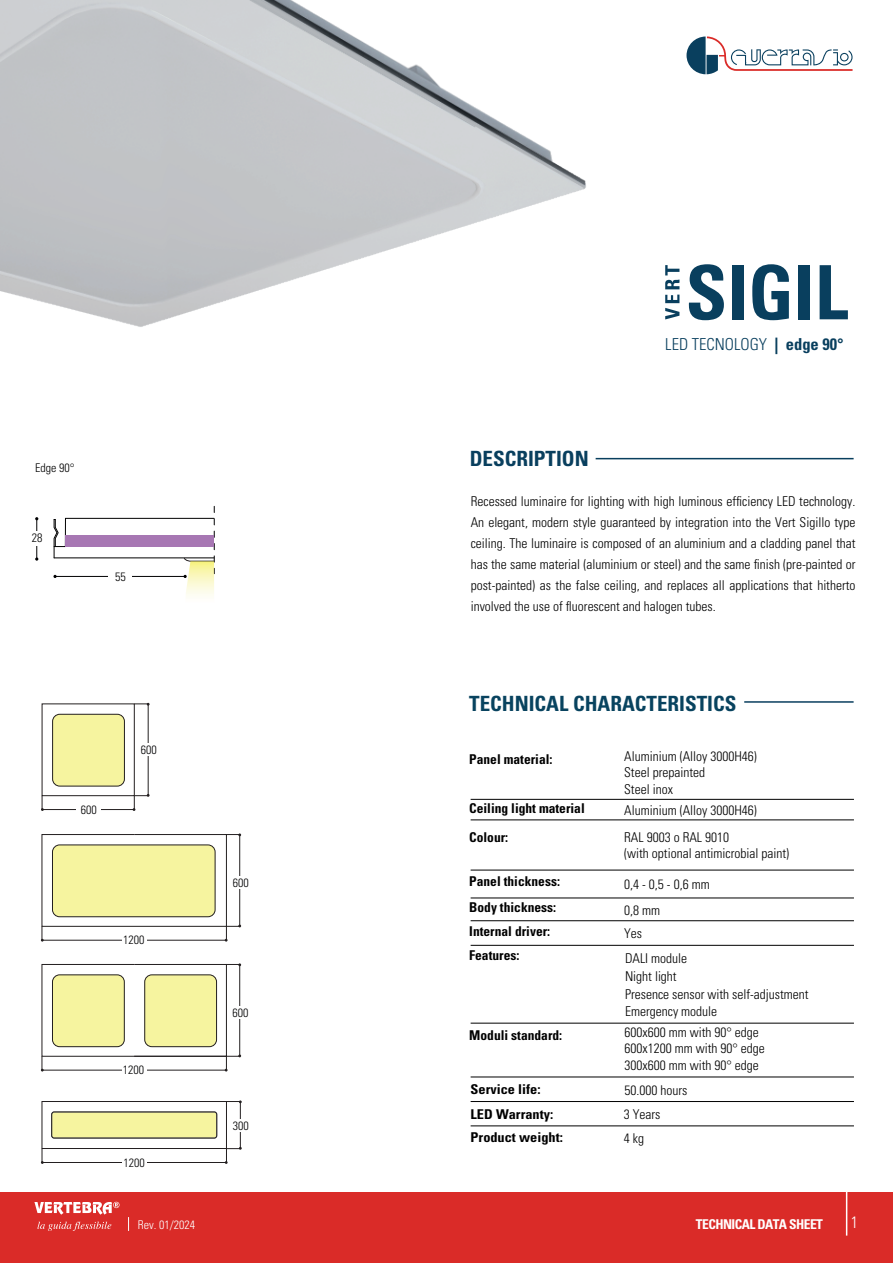
<style>
.page{position:relative;width:893px;height:1263px;background:#fff}
.page>*{position:absolute;margin:0;border:0;box-sizing:border-box;transform-origin:0 0}
.t1{font:700 condensed 75px "Univers LT Std";color:#093f5e}
.t2{font:700 condensed 21px "Univers LT Std";color:#08435f}
.t3{font:700 condensed 21px "Univers LT Std";color:#093f5e}
.t4{font:300 condensed 16.5px "Univers LT Std";color:#093f5e}
.t5{font:300 condensed 16.5px "Univers LT Std";color:#fff}
.t6{font:300 condensed 13.5px/21px "Univers LT Std";color:#000001}
.t7{font:700 condensed 13.5px/24.8px "Univers LT Std";color:#000001}
.t8{font:700 condensed 13.5px/25.2px "Univers LT Std";color:#000001;scale:1.06 1}
.t9{font:700 condensed 13.5px "Univers LT Std";letter-spacing:-.04em;color:#fff}
.t10{font:300 condensed 12.15px "Univers LT Std";color:#000001}
.t11{font:300 condensed 12px "Univers LT Std";color:#000002}
.t12{font:300 condensed 12px "Univers LT Std";color:#fff}
.t13{font:300 condensed 12px "Univers LT Std";color:#000001}
.s1{font-weight:700}
</style>
<div class="page">
<img style="left:0;top:0;width:586px;height:327px">
<hr style="left:37px;top:519px;width:1px;height:40px;background:#000002">
<div style="left:31px;top:532px;width:9px;height:14px;background:#fff"></div>
<svg style="left:665px;top:265px;width:14px;height:54px"></svg>
<div style="left:0;top:1193px;width:893px;height:70px;background:#da2b28"></div>
<svg style="left:34px;top:1202px;width:85px;height:13px"></svg>
<svg style="left:37px;top:1221px;width:74px;height:10px"></svg>
<hr style="left:846px;top:1192px;width:1px;height:43px;background:#fff">
<svg style="left:686px;top:36px;width:166px;height:38px"></svg>
<svg style="left:53px;top:506px;width:162px;height:90px"></svg>
<svg style="left:128px;top:1217px;width:1px;height:14px"></svg>
<hr style="left:596px;top:458px;width:258px;height:1px;background:#093f5e">
<hr style="left:744px;top:701px;width:110px;height:2px;background:#093f5e">
<hr style="left:471px;top:799px;width:383px;height:1px;background:#000001">
<hr style="left:471px;top:1023px;width:383px;height:1px;background:#000001">
<hr style="left:471px;top:898px;width:383px;height:1px;background:#000001">
<hr style="left:471px;top:945px;width:383px;height:1px;background:#000001">
<hr style="left:471px;top:920px;width:383px;height:1px;background:#000001">
<hr style="left:471px;top:870px;width:383px;height:1px;background:#000001">
<hr style="left:471px;top:820px;width:383px;height:1px;background:#000001">
<hr style="left:471px;top:1125px;width:383px;height:1px;background:#000001">
<hr style="left:471px;top:1101px;width:383px;height:1px;background:#000001">
<hr style="left:471px;top:1077px;width:383px;height:1px;background:#000001">
<div style="left:42px;top:1101px;width:185px;height:48px;background:#fff;border:1px solid #231f20"></div>
<svg style="left:51px;top:1111px;width:166px;height:27px;background:#e5e397"></svg>
<div style="left:53px;top:714px;width:71px;height:72px;background:#f6f49f"></div>
<div style="left:52px;top:714px;width:73px;height:72px;border:1px solid #231f20;border-radius:7px"></div>
<hr style="left:42px;top:1162px;width:184px;height:1px;background:#231f20">
<svg style="left:41px;top:1148px;width:3px;height:16px"></svg>
<hr style="left:42px;top:809px;width:92px;height:1px;background:#231f20">
<svg style="left:41px;top:796px;width:3px;height:15px"></svg>
<hr style="left:240px;top:1102px;width:1px;height:46px;background:#231f20">
<svg style="left:225px;top:1147px;width:17px;height:17px"></svg>
<svg style="left:227px;top:1100px;width:15px;height:3px"></svg>
<hr style="left:148px;top:704px;width:1px;height:91px;background:#231f20">
<svg style="left:133px;top:794px;width:17px;height:17px"></svg>
<svg style="left:134px;top:703px;width:16px;height:3px"></svg>
<div style="left:122px;top:1157px;width:24px;height:11px;background:#fff"></div>
<div style="left:76px;top:804px;width:24px;height:11px;background:#fff"></div>
<div style="left:143px;top:744px;width:10px;height:12px;background:#fff"></div>
<div style="left:235px;top:1119px;width:11px;height:12px;background:#fff"></div>
<svg style="left:41px;top:963px;width:200px;height:108px"></svg>
<div style="left:235px;top:1006px;width:10px;height:12px;background:#fff"></div>
<svg style="left:41px;top:833px;width:200px;height:108px"></svg>
<div style="left:235px;top:876px;width:10px;height:12px;background:#fff"></div>
<p class="t13" style="left:35px;top:461px;width:41px">Edge 90°</p>
<p class="t10" style="left:32px;top:531px;width:12px">28</p>
<p class="t10" style="left:115px;top:569px;width:12px">55</p>
<p class="t11" style="left:81px;top:802px;width:17px">600</p>
<p class="t11" style="left:141px;top:743px;width:17px">600</p>
<p class="t11" style="left:123px;top:933px;width:23px">1200</p>
<p class="t11" style="left:123px;top:1063px;width:23px">1200</p>
<p class="t11" style="left:123px;top:1155px;width:23px">1200</p>
<p class="t12" style="left:138px;top:1217px;width:59px">Rev. 01/2024</p>
<p class="t11" style="left:233px;top:875px;width:17px">600</p>
<p class="t11" style="left:232px;top:1005px;width:17px">600</p>
<p class="t11" style="left:233px;top:1118px;width:17px">300</p>
<h1 class="t1" style="left:686px;top:247px;width:164px">SIGIL</h1>
<h2 class="t3" style="left:470px;top:445px;width:121px">DESCRIPTION</h2>
<p class="t4" style="left:665px;top:335px;width:180px">LED TECNOLOGY <span class="s1">| edge 90°</span></p>
<p class="t6" style="left:471px;top:490px;width:386px;text-align:justify">Recessed luminaire for lighting with high luminous efficiency LED technology.<br>An elegant, modern style guaranteed by integration into the Vert Sigillo type ceiling. The luminaire is composed of an aluminium and a cladding panel that has the same material (aluminium or steel) and the same finish (pre-painted or post-painted) as the false ceiling, and replaces all applications that hitherto involved the use of fluorescent and halogen tubes.</p>
<h2 class="t2" style="left:469px;top:690px;width:269px">TECHNICAL CHARACTERISTICS</h2>
<p class="t7" style="left:469px;top:746px;width:85px">Panel material:</p>
<p class="t6" style="left:624px;top:748px;width:134px;line-height:16.5px">Aluminium (Alloy 3000H46)<br>Steel prepainted<br>Steel inox</p>
<p class="t7" style="left:469px;top:796px;width:117px">Ceiling light material</p>
<p class="t6" style="left:624px;top:800px;width:134px">Aluminium (Alloy 3000H46)</p>
<p class="t7" style="left:469px;top:825px;width:41px">Colour:</p>
<p class="t7" style="left:469px;top:869px;width:92px">Panel thickness:<br>Body thickness:<br>Internal driver:<br>Features:</p>
<p class="t6" style="left:624px;top:829px;width:166px;line-height:16.2px">RAL 9003 o RAL 9010<br>(with optional antimicrobial paint)</p>
<p class="t6" style="left:624px;top:874px;width:87px">0,4 - 0,5 - 0,6 mm</p>
<p class="t6" style="left:624px;top:899px;width:37px">0,8 mm</p>
<p class="t6" style="left:624px;top:921px;width:65px;line-height:24.3px">Yes<br>DALI module</p>
<p class="t6" style="left:625px;top:967px;width:185px;line-height:17.7px">Night light<br>Presence sensor with self-adjustment<br>Emergency module</p>
<p class="t7" style="left:469px;top:1023px;width:94px">Moduli standard:</p>
<p class="t6" style="left:625px;top:1024px;width:142px;line-height:16.2px">600x600 mm with 90° edge<br>600x1200 mm with 90° edge<br>300x600 mm with 90° edge</p>
<p class="t8" style="left:471px;top:1077px;width:79px">Service life:<br>LED Warranty:</p>
<p class="t8" style="left:471px;top:1124px;width:88px">Product weight:</p>
<p class="t6" style="left:624px;top:1077px;width:65px;line-height:24.8px">50.000 hours<br>3 Years</p>
<p class="t6" style="left:624px;top:1128px;width:22px">4 kg</p>
<p class="t9" style="left:696px;top:1215px;width:128px">TECHNICAL DATA SHEET</p>
<p class="t5" style="left:851px;top:1213px;width:9px">1</p>
</div>
